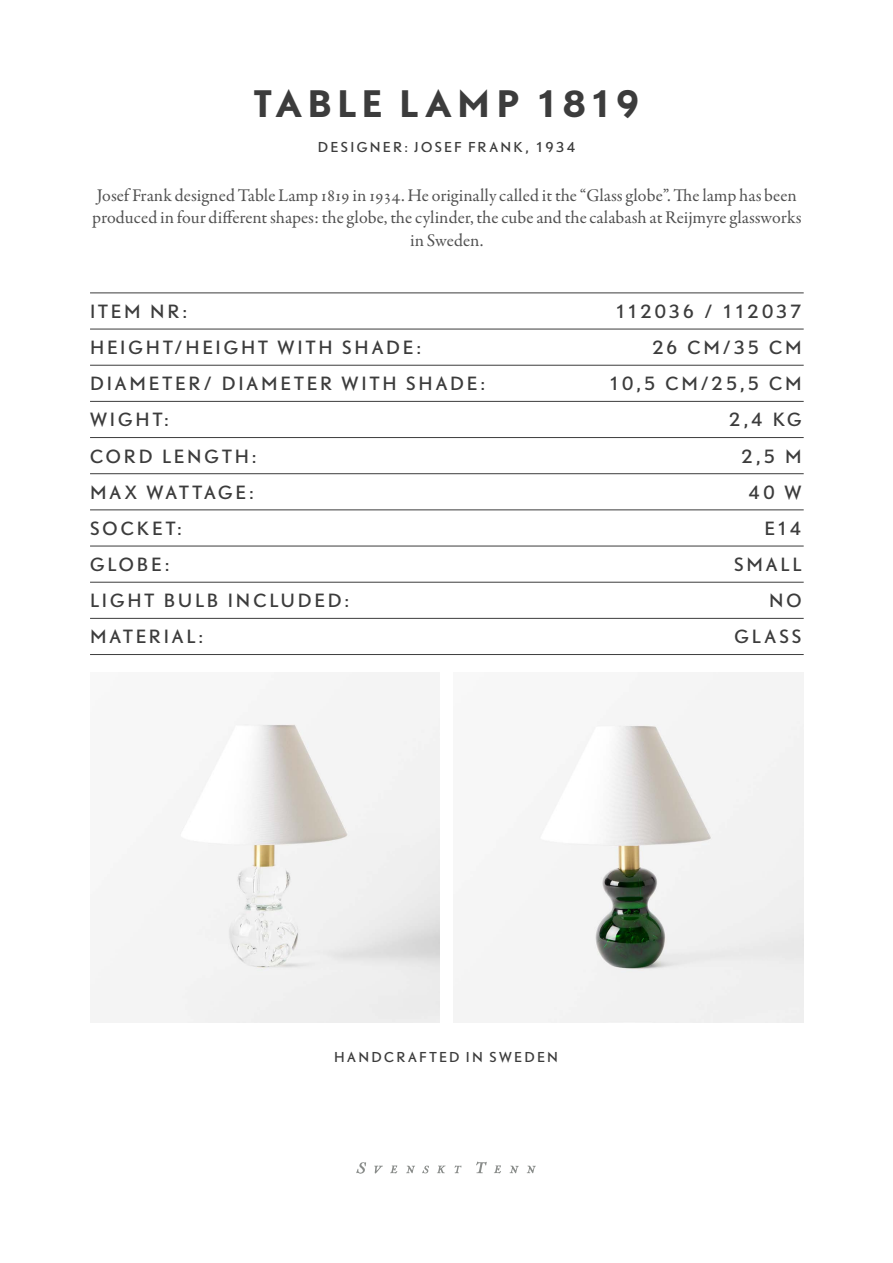
<style>
.page{position:relative;width:893px;height:1263px;background:#fff}
.page>*{position:absolute;margin:0;border:0;box-sizing:border-box;transform-origin:0 0}
.t1{font:700 34.05px "DTL Nobel TOT";letter-spacing:.135em;color:#3c3c3c}
.t2{font:18px/22.4px "Garamond Premr Pro";letter-spacing:.005em;color:#505050;text-align:center}
.t3{font:16.95px "DTL Nobel TOT";letter-spacing:.165em;color:#3c3c3c}
.t4{font:16.95px "DTL Nobel TOT";letter-spacing:.12em;color:#3c3c3c}
.t5{font:12.75px "DTL Nobel TOT";letter-spacing:.18em;color:#3c3c3c}
</style>
<div class="page">
<hr style="left:90px;top:293px;width:714px;height:1px;background:#3c3c3c">
<hr style="left:90px;top:329px;width:714px;height:1px;background:#3c3c3c">
<hr style="left:90px;top:365px;width:714px;height:1px;background:#3c3c3c">
<hr style="left:90px;top:401px;width:714px;height:1px;background:#3c3c3c">
<hr style="left:90px;top:437px;width:714px;height:1px;background:#3c3c3c">
<hr style="left:90px;top:473px;width:714px;height:1px;background:#3c3c3c">
<hr style="left:90px;top:510px;width:714px;height:1px;background:#3c3c3c">
<hr style="left:90px;top:546px;width:714px;height:1px;background:#3c3c3c">
<hr style="left:90px;top:582px;width:714px;height:1px;background:#3c3c3c">
<hr style="left:90px;top:618px;width:714px;height:1px;background:#3c3c3c">
<hr style="left:90px;top:654px;width:714px;height:1px;background:#3c3c3c">
<img style="left:90px;top:673px;width:349px;height:349px">
<img style="left:454px;top:673px;width:350px;height:349px">
<svg style="left:527px;top:1165px;width:9px;height:8px"></svg>
<svg style="left:510px;top:1165px;width:9px;height:8px"></svg>
<svg style="left:494px;top:1165px;width:7px;height:8px"></svg>
<svg style="left:356px;top:1162px;width:10px;height:12px"></svg>
<svg style="left:476px;top:1161px;width:11px;height:12px"></svg>
<svg style="left:374px;top:1165px;width:9px;height:8px"></svg>
<svg style="left:390px;top:1165px;width:7px;height:8px"></svg>
<svg style="left:422px;top:1165px;width:7px;height:8px"></svg>
<svg style="left:406px;top:1165px;width:9px;height:8px"></svg>
<svg style="left:454px;top:1165px;width:8px;height:8px"></svg>
<svg style="left:437px;top:1165px;width:9px;height:8px"></svg>
<h1 class="t1" style="left:254px;top:79px;width:387px">TABLE LAMP 1819</h1>
<p class="t5" style="left:318px;top:138px;width:259px">DESIGNER: JOSEF FRANK, 1934</p>
<p class="t2" style="left:92px;top:185px;width:711px">Josef Frank designed Table Lamp 1819 in 1934. He originally called it the “Glass globe”. The lamp has been produced in four different shapes: the globe, the cylinder, the cube and the calabash at Reijmyre glassworks in Sweden.</p>
<p class="t3" style="left:90px;top:300px;width:99px">ITEM NR:</p>
<p class="t4" style="left:615px;top:300px;width:188px">112036 / 112037</p>
<p class="t3" style="left:90px;top:336px;width:333px">HEIGHT/HEIGHT WITH SHADE:</p>
<p class="t3" style="left:652px;top:336px;width:151px">26 CM/35 CM</p>
<p class="t3" style="left:90px;top:372px;width:397px">DIAMETER/ DIAMETER WITH SHADE:</p>
<p class="t3" style="left:609px;top:372px;width:194px">10,5 CM/25,5 CM</p>
<p class="t3" style="left:90px;top:408px;width:80px">WIGHT:</p>
<p class="t3" style="left:729px;top:408px;width:74px">2,4 KG</p>
<p class="t3" style="left:90px;top:444px;width:168px">CORD LENGTH:</p>
<p class="t3" style="left:741px;top:444px;width:62px">2,5 M</p>
<p class="t3" style="left:90px;top:481px;width:165px">MAX WATTAGE:</p>
<p class="t3" style="left:749px;top:481px;width:54px">40 W</p>
<p class="t3" style="left:90px;top:517px;width:93px">SOCKET:</p>
<p class="t3" style="left:764px;top:517px;width:39px">E14</p>
<p class="t3" style="left:90px;top:553px;width:81px">GLOBE:</p>
<p class="t3" style="left:734px;top:553px;width:69px">SMALL</p>
<p class="t3" style="left:90px;top:589px;width:261px">LIGHT BULB INCLUDED:</p>
<p class="t3" style="left:769px;top:589px;width:34px">NO</p>
<p class="t3" style="left:90px;top:625px;width:115px">MATERIAL:</p>
<p class="t3" style="left:734px;top:625px;width:69px">GLASS</p>
<p class="t5" style="left:334px;top:1048px;width:225px">HANDCRAFTED IN SWEDEN</p>
</div>
